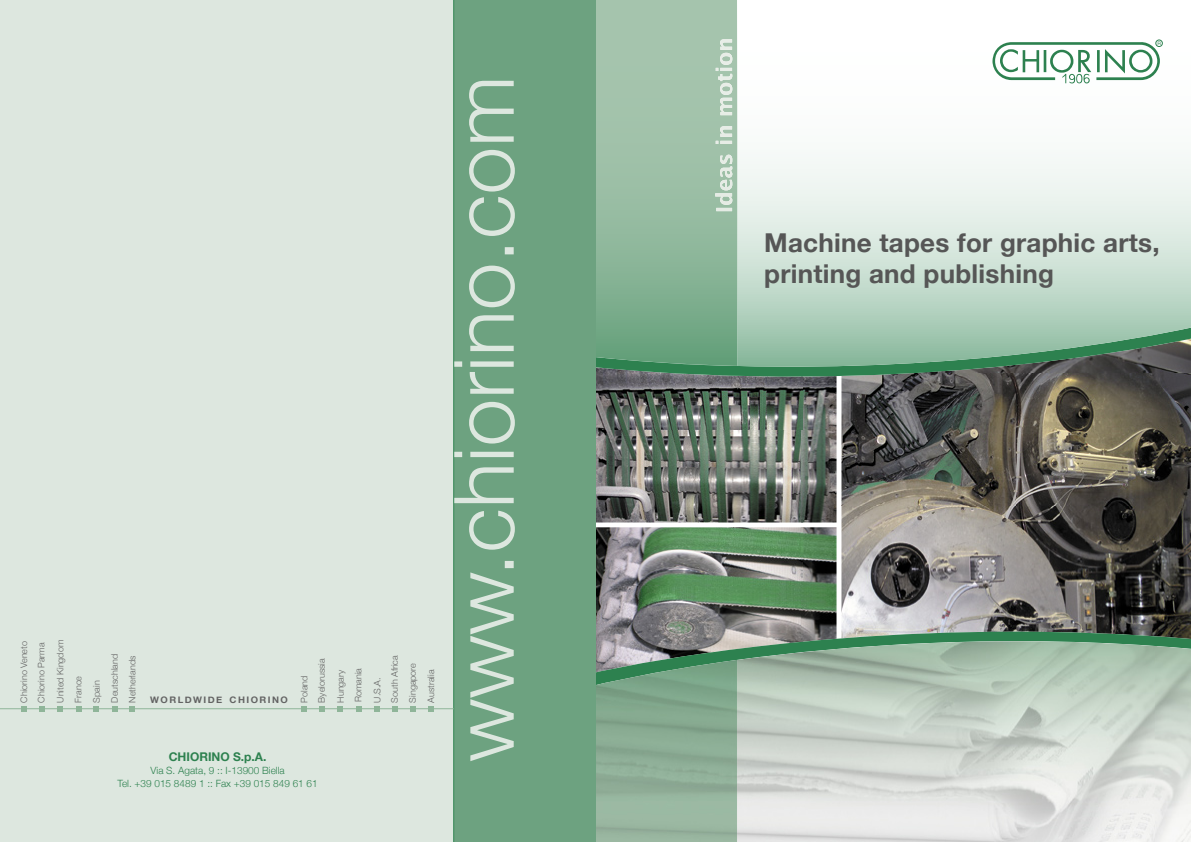
<style>
.page{position:relative;width:1191px;height:842px;background:#fff}
.page>*{position:absolute;margin:0;border:0;box-sizing:border-box;transform-origin:0 0}
.t1{font:700 26px/31.2px "Helvetica Neue";letter-spacing:.01em;color:#565656}
.t2{font:700 12px "Helvetica Neue";color:#2d814f}
.t3{font:300 10px/13px "Helvetica Neue";color:#2d814f;text-align:center}
.t4{font:300 9px/18px "Helvetica Neue";color:#636363}
.t5{font:700 9px "Helvetica Neue";letter-spacing:.15em;color:#636363;scale:1.05 1}
.t6{font:4.9px "Helvetica";color:#2d814f}
</style>
<div class="page">
<img style="left:596px;top:527px;width:206px;height:105px">
<img style="left:802px;top:527px;width:34px;height:105px">
<img style="left:841px;top:396px;width:350px;height:236px">
<img style="left:596px;top:396px;width:240px;height:126px">
<svg style="left:596px;top:372px;width:595px;height:24px"></svg>
<svg style="left:595px;top:39px;width:596px;height:333px"></svg>
<img style="left:737px;top:686px;width:454px;height:156px">
<svg style="left:595px;top:0;width:142px;height:366px"></svg>
<svg style="left:715px;top:39px;width:17px;height:172px"></svg>
<div style="left:1155px;top:40px;width:7px;height:7px;border:1px solid #2d814f;border-radius:3px"></div>
<svg style="left:992px;top:41px;width:168px;height:42px"></svg>
<div style="left:0;top:0;width:454px;height:842px;background:#dde7df"></div>
<img style="left:595px;top:527px;width:1px;height:145px">
<img style="left:595px;top:367px;width:1px;height:155px">
<svg style="left:595px;top:632px;width:596px;height:54px"></svg>
<img style="left:595px;top:685px;width:1px;height:157px">
<div style="left:454px;top:0;width:141px;height:842px;background:#6da280"></div>
<svg style="left:454px;top:81px;width:61px;height:680px"></svg>
<hr style="left:453px;top:0;width:1px;height:842px;background:#2d814f">
<hr style="left:0;top:708px;width:454px;height:1px;background:#8fb599">
<svg style="left:21px;top:706px;width:6px;height:5px"></svg>
<svg style="left:39px;top:706px;width:5px;height:5px"></svg>
<svg style="left:57px;top:706px;width:6px;height:5px"></svg>
<svg style="left:76px;top:706px;width:5px;height:5px"></svg>
<svg style="left:93px;top:706px;width:6px;height:5px"></svg>
<svg style="left:112px;top:706px;width:5px;height:5px"></svg>
<svg style="left:130px;top:706px;width:5px;height:5px"></svg>
<svg style="left:301px;top:706px;width:6px;height:5px"></svg>
<svg style="left:319px;top:706px;width:6px;height:5px"></svg>
<svg style="left:337px;top:706px;width:6px;height:5px"></svg>
<svg style="left:356px;top:706px;width:5px;height:5px"></svg>
<svg style="left:374px;top:706px;width:5px;height:5px"></svg>
<svg style="left:392px;top:706px;width:6px;height:5px"></svg>
<svg style="left:410px;top:706px;width:5px;height:5px"></svg>
<svg style="left:428px;top:706px;width:6px;height:5px"></svg>
<p class="t4" style="left:15px;top:703px;width:63px;line-height:17.5px;rotate:-90deg">Chiorino Veneto<br>Chiorino Parma</p>
<p class="t4" style="left:51px;top:703px;width:64px;rotate:-90deg">United Kingdom<br>France<br>Spain<br>Deutschland<br>Netherlands</p>
<p class="t5" style="left:150px;top:694px;width:132px">WORLDWIDE CHIORINO</p>
<p class="t4" style="left:295px;top:703px;width:46px;line-height:17.5px;rotate:-90deg">Poland<br>Byelorussia</p>
<p class="t4" style="left:331px;top:703px;width:36px;line-height:17.6px;rotate:-90deg">Hungary<br>Romania</p>
<p class="t4" style="left:368px;top:703px;width:49px;rotate:-90deg">U.S.A.<br>South Africa<br>Singapore<br>Australia</p>
<h2 class="t2" style="left:169px;top:750px;width:99px">CHIORINO S.p.A.</h2>
<p class="t3" style="left:118px;top:764px;width:202px">Via S. Agata, 9 :: I-13900 Biella<br>Tel. +39 015 8489 1 :: Fax +39 015 849 61 61</p>
<p class="t6" style="left:1157px;top:40px;width:5px">R</p>
<h1 class="t1" style="left:764px;top:226px;width:397px">Machine tapes for graphic arts, printing and publishing</h1>
</div>
